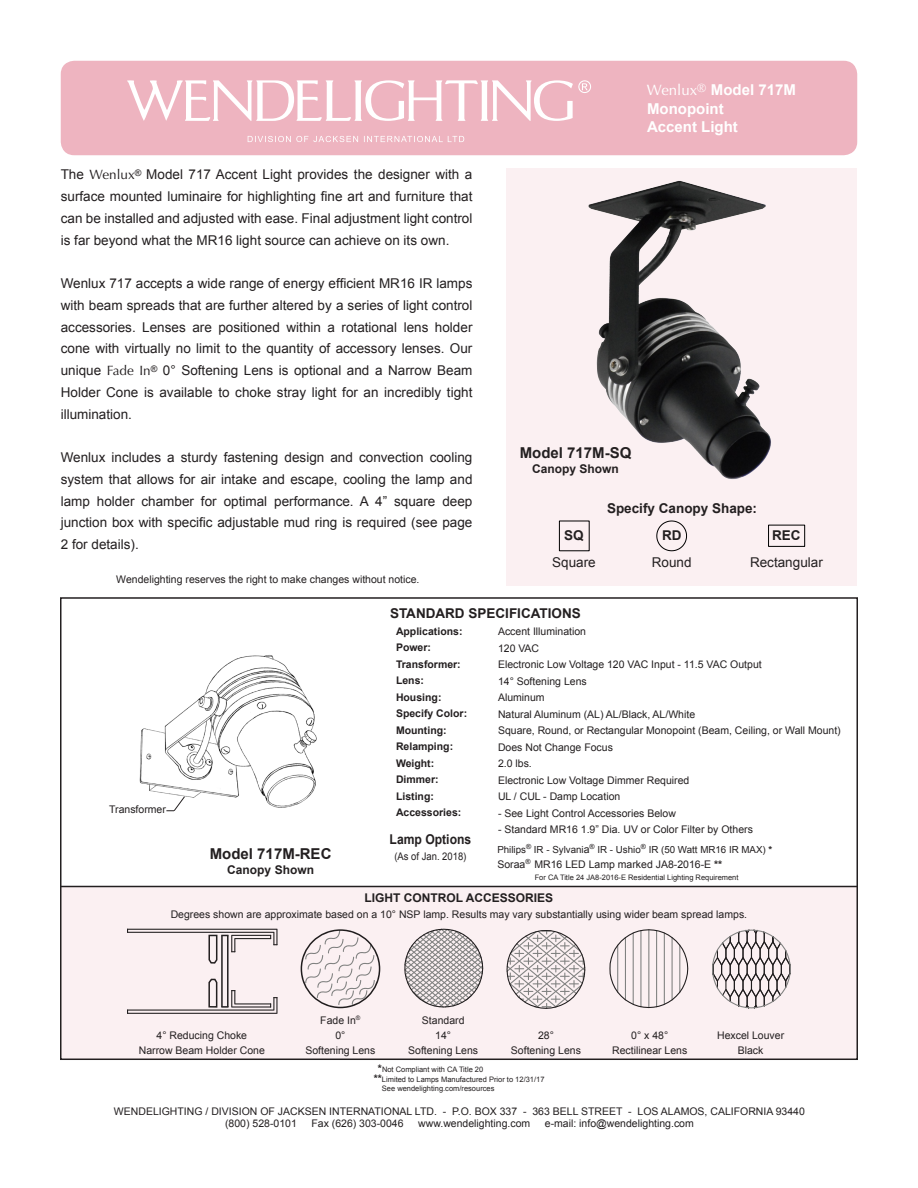
<style>
.page{position:relative;width:918px;height:1188px;background:#fff}
.page>*{position:absolute;margin:0;border:0;box-sizing:border-box;transform-origin:0 0}
.t1{font:700 15px "Arial";color:#fff}
.t2{font:700 15px "Arial";color:#231f20}
.t3{font:13.5px/21.8px "Arial";color:#231f20;text-align:justify}
.t4{font:700 13.5px "Arial";color:#231f20}
.t5{font:700 13.5px "Arial";color:#231f20;scale:.9 1}
.t6{font:700 12px "Arial";color:#231f20}
.t7{font:12px "Myriad Pro";color:#231f20}
.t8{font:10.5px "Arial";color:#231f20}
.t9{font:700 10.5px "Arial";color:#231f20}
.t10{font:10.5px "Arial";color:#231f20;scale:.9 1}
.t11{font:10.5px "Myriad Pro";color:#231f20}
.t12{font:9.75px "Arial";color:#231f20}
.t13{font:7.5px "Arial";color:#231f20}
.s1{font-family:"Optima LT Std";font-weight:400}
.s2{font-family:"Optima LT Std"}
.s3{font-size:10.5px}
.s4{font-weight:700}
.s5{font-weight:700;font-size:10.5px}
</style>
<div class="page">
<div style="left:506px;top:168px;width:351px;height:417px;background:#fbf0f2"></div>
<div style="left:61px;top:887px;width:796px;height:173px;background:#fbf0f2"></div>
<div style="left:60px;top:597px;width:798px;height:463px;border:2px solid #231f20"></div>
<div style="left:61px;top:61px;width:796px;height:94px;background:#eeb4c0;border-radius:14px"></div>
<svg style="left:248px;top:136px;width:216px;height:6px"></svg>
<svg style="left:127px;top:80px;width:464px;height:41px"></svg>
<hr style="left:61px;top:886px;width:796px;height:1px;background:#231f20">
<img style="left:588px;top:180px;width:183px;height:299px">
<img style="left:139px;top:655px;width:178px;height:157px">
<svg style="left:166px;top:796px;width:19px;height:15px"></svg>
<svg style="left:404px;top:928px;width:80px;height:80px"></svg>
<svg style="left:506px;top:930px;width:79px;height:79px"></svg>
<svg style="left:609px;top:929px;width:79px;height:79px"></svg>
<svg style="left:712px;top:929px;width:79px;height:79px"></svg>
<svg style="left:301px;top:929px;width:79px;height:79px"></svg>
<hr style="left:227px;top:935px;width:2px;height:72px;background:#231f20">
<svg style="left:127px;top:978px;width:151px;height:36px"></svg>
<svg style="left:127px;top:929px;width:151px;height:35px"></svg>
<hr style="left:221px;top:935px;width:2px;height:72px;background:#231f20">
<svg style="left:657px;top:521px;width:30px;height:30px"></svg>
<div style="left:768px;top:525px;width:37px;height:21px;border:1px solid #000"></div>
<p class="t1" style="left:647px;top:80px;width:151px"><span class="s1">Wenlux</span><sup>®</sup> Model 717M</p>
<p class="t1" style="left:647px;top:99px;width:78px">Monopoint</p>
<p class="t1" style="left:647px;top:117px;width:92px">Accent Light</p>
<p class="t3" style="left:61px;top:164px;width:413px">The <span class="s2">Wenlux</span><sup>®</sup> Model 717 Accent Light provides the designer with a surface mounted luminaire for highlighting fine art and furniture that can be installed and adjusted with ease. Final adjustment light control is far beyond what the MR16 light source can achieve on its own.</p>
<p class="t3" style="left:61px;top:273px;width:413px">Wenlux 717 accepts a wide range of energy efficient MR16 IR lamps with beam spreads that are further altered by a series of light control accessories. Lenses are positioned within a rotational lens holder cone with virtually no limit to the quantity of accessory lenses. Our unique <span class="s2">Fade In</span><sup>®</sup> 0° Softening Lens is optional and a Narrow Beam Holder Cone is available to choke stray light for an incredibly tight illumination.</p>
<p class="t3" style="left:61px;top:447px;width:413px">Wenlux includes a sturdy fastening design and convection cooling system that allows for air intake and escape, cooling the lamp and lamp holder chamber for optimal performance. A 4” square deep junction box with specific adjustable mud ring is required (see page 2 for details).</p>
<p class="t2" style="left:520px;top:443px;width:113px">Model 717M-SQ</p>
<p class="t6" style="left:532px;top:461px;width:88px">Canopy Shown</p>
<p class="t4" style="left:607px;top:499px;width:152px">Specify Canopy Shape:</p>
<p class="t4" style="left:564px;top:527px;width:21px">SQ</p>
<p class="t3" style="left:552px;top:552px;width:45px">Square</p>
<p class="t4" style="left:772px;top:527px;width:30px">REC</p>
<p class="t3" style="left:750px;top:552px;width:74px">Rectangular</p>
<p class="t4" style="left:662px;top:527px;width:21px">RD</p>
<p class="t3" style="left:652px;top:552px;width:41px">Round</p>
<p class="t8" style="left:116px;top:573px;width:305px">Wendelighting reserves the right to make changes without notice.</p>
<p class="t8" style="left:109px;top:803px;width:58px">Transformer</p>
<p class="t2" style="left:210px;top:844px;width:123px">Model 717M-REC</p>
<p class="t6" style="left:227px;top:861px;width:88px">Canopy Shown</p>
<p class="t4" style="left:390px;top:604px;width:192px">STANDARD SPECIFICATIONS</p>
<p class="t8" style="left:498px;top:624px;width:90px">Accent Illumination</p>
<p class="t8" style="left:498px;top:641px;width:43px">120 VAC</p>
<p class="t8" style="left:498px;top:657px;width:265px">Electronic Low Voltage 120 VAC Input - 11.5 VAC Output</p>
<p class="t8" style="left:498px;top:674px;width:90px">14° Softening Lens</p>
<p class="t8" style="left:498px;top:690px;width:48px">Aluminum</p>
<p class="t8" style="left:498px;top:707px;width:199px">Natural Aluminum (AL) AL/Black, AL/White</p>
<p class="t8" style="left:498px;top:723px;width:344px">Square, Round, or Rectangular Monopoint (Beam, Ceiling, or Wall Mount)</p>
<p class="t8" style="left:498px;top:740px;width:116px">Does Not Change Focus</p>
<p class="t8" style="left:498px;top:756px;width:35px">2.0 lbs.</p>
<p class="t8" style="left:498px;top:773px;width:193px">Electronic Low Voltage Dimmer Required</p>
<p class="t8" style="left:498px;top:789px;width:124px">UL / CUL - Damp Location</p>
<p class="t8" style="left:498px;top:806px;width:179px">- See Light Control Accessories Below</p>
<p class="t8" style="left:498px;top:822px;width:256px">- Standard MR16 1.9” Dia. UV or Color Filter by Others</p>
<p class="t9" style="left:396px;top:624px;width:68px">Applications:</p>
<p class="t9" style="left:396px;top:641px;width:37px">Power:</p>
<p class="t9" style="left:396px;top:657px;width:66px">Transformer:</p>
<p class="t9" style="left:396px;top:674px;width:30px">Lens:</p>
<p class="t9" style="left:396px;top:690px;width:47px">Housing:</p>
<p class="t9" style="left:396px;top:707px;width:73px">Specify Color:</p>
<p class="t9" style="left:396px;top:723px;width:52px">Mounting:</p>
<p class="t9" style="left:396px;top:740px;width:59px">Relamping:</p>
<p class="t9" style="left:396px;top:756px;width:40px">Weight:</p>
<p class="t9" style="left:396px;top:773px;width:44px">Dimmer:</p>
<p class="t9" style="left:396px;top:789px;width:39px">Listing:</p>
<p class="t9" style="left:396px;top:806px;width:67px">Accessories:</p>
<p class="t5" style="left:390px;top:830px;width:92px">Lamp Options</p>
<p class="t10" style="left:394px;top:849px;width:81px">(As of Jan. 2018)</p>
<p class="t12" style="left:497px;top:843px;width:277px">Philips<sup>®</sup> IR - Sylvani<span class="s3">a</span><sup>®</sup> IR - Ushio<sup>®</sup> IR (50 Watt MR16 IR MAX) <span class="s4">*</span></p>
<p class="t8" style="left:497px;top:858px;width:226px">Soraa<sup>®</sup> MR16 LED Lamp marked JA8-2016-E <span class="s4">**</span></p>
<p class="t13" style="left:535px;top:872px;width:205px">For CA Title 24 JA8-2016-E Residential Lighting Requirement</p>
<p class="t6" style="left:365px;top:890px;width:190px">LIGHT CONTROL ACCESSORIES</p>
<p class="t8" style="left:171px;top:907px;width:578px">Degrees shown are approximate based on a 10° NSP lamp. Results may vary substantially using wider beam spread lamps.</p>
<p class="t8" style="left:157px;top:1028px;width:92px">4° Reducing Choke</p>
<p class="t8" style="left:139px;top:1043px;width:128px">Narrow Beam Holder Cone</p>
<p class="t8" style="left:320px;top:1013px;width:42px">Fade In<sup>®</sup></p>
<p class="t8" style="left:335px;top:1028px;width:12px">0°</p>
<p class="t8" style="left:305px;top:1043px;width:72px">Softening Lens</p>
<p class="t8" style="left:422px;top:1013px;width:44px">Standard</p>
<p class="t8" style="left:435px;top:1028px;width:17px">14°</p>
<p class="t8" style="left:408px;top:1043px;width:72px">Softening Lens</p>
<p class="t8" style="left:538px;top:1028px;width:17px">28°</p>
<p class="t7" style="left:336px;top:1030px;width:10px">0.</p>
<p class="t11" style="left:307px;top:1043px;width:7px">S</p>
<p class="t11" style="left:363px;top:1043px;width:11px">ns</p>
<p class="t8" style="left:511px;top:1043px;width:72px">Softening Lens</p>
<p class="t13" style="left:378px;top:1064px;width:107px"><span class="s5">*</span>Not Compliant with CA Title 20</p>
<p class="t13" style="left:374px;top:1075px;width:172px"><span class="s5">**</span>Limited to Lamps Manufactured Prior to 12/31/17</p>
<p class="t13" style="left:382px;top:1084px;width:114px">See wendelighting.com/resources</p>
<p class="t8" style="left:631px;top:1028px;width:39px">0° x 48°</p>
<p class="t8" style="left:612px;top:1043px;width:77px">Rectilinear Lens</p>
<p class="t8" style="left:717px;top:1028px;width:69px">Hexcel Louver</p>
<p class="t8" style="left:738px;top:1043px;width:27px">Black</p>
<p class="t8" style="left:114px;top:1104px;width:693px">WENDELIGHTING / DIVISION OF JACKSEN INTERNATIONAL LTD. - P.O. BOX 337 - 363 BELL STREET - LOS ALAMOS, CALIFORNIA 93440</p>
<p class="t8" style="left:225px;top:1117px;width:73px">(800) 528-0101</p>
<p class="t8" style="left:311px;top:1117px;width:94px">Fax (626) 303-0046</p>
<p class="t8" style="left:418px;top:1117px;width:114px">www.wendelighting.com</p>
<p class="t8" style="left:545px;top:1117px;width:150px">e-mail: info@wendelighting.com</p>
</div>
